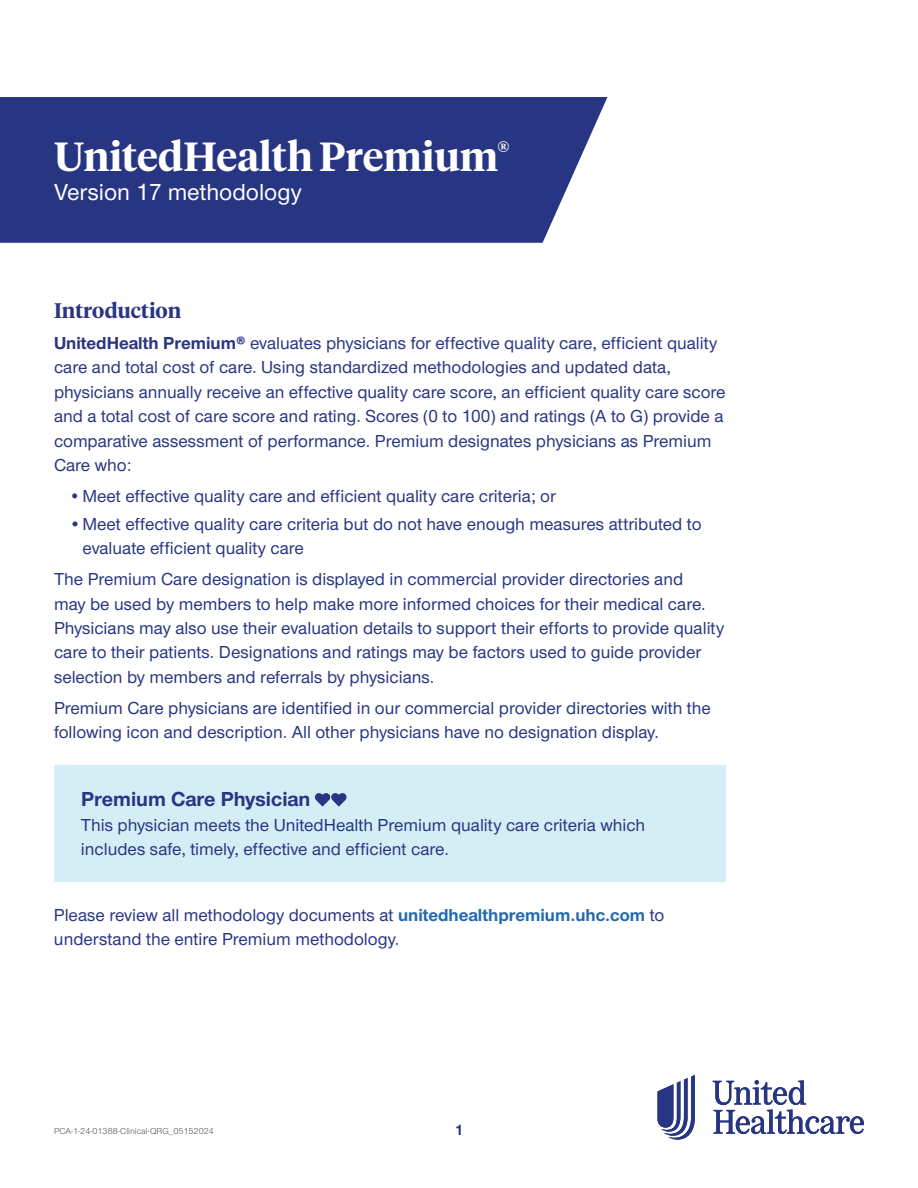
<style>
.page{position:relative;width:918px;height:1188px;background:#fff}
.page>*{position:absolute;margin:0;border:0;box-sizing:border-box;transform-origin:0 0}
.t1{font:600 40.5px "UHC Serif Headline";color:#fff}
.t2{font:500 24px "UHC Sans";color:#fff}
.t3{font:700 21px "UHC Sans";color:#283582}
.t4{font:600 21px "UHC Serif Headline";color:#283582}
.t5{font:500 18px/24.3px "UHC Sans";color:#283582}
.t6{font:700 15px "UHC Sans";color:#293682}
.t7{font:9px "UHC Sans";color:#57585a}
.s1{font-weight:700}
.s2{font-weight:700;color:#2468ae}
</style>
<div class="page">
<div style="left:0;top:97px;width:607px;height:146px;background:#283582"></div>
<svg style="left:657px;top:1075px;width:38px;height:65px"></svg>
<svg style="left:713px;top:1080px;width:151px;height:54px"></svg>
<div style="left:54px;top:765px;width:672px;height:117px;background:#d5eef5"></div>
<svg style="left:315px;top:793px;width:32px;height:13px"></svg>
<h1 class="t1" style="left:54px;top:129px;width:457px">UnitedHealth Premium<sup>®</sup></h1>
<h2 class="t2" style="left:54px;top:176px;width:249px">Version 17 methodology</h2>
<p class="t4" style="left:54px;top:296px;width:129px">Introduction</p>
<p class="t5" style="left:54px;top:330px;width:673px"><span class="s1">UnitedHealth Premium®</span> evaluates physicians for effective quality care, efficient quality care and total cost of care. Using standardized methodologies and updated data, physicians annually receive an effective quality care score, an efficient quality care score and a total cost of care score and rating. Scores (0 to 100) and ratings (A to G) provide a comparative assessment of performance. Premium designates physicians as Premium Care who:</p>
<p class="t5" style="left:69px;top:483px;width:488px">•Meet effective quality care and efficient quality care criteria; or</p>
<p class="t5" style="left:82px;top:511px;width:621px;text-indent:-14px">•Meet effective quality care criteria but do not have enough measures attributed to evaluate efficient quality care</p>
<p class="t5" style="left:54px;top:566px;width:672px">The Premium Care designation is displayed in commercial provider directories and<br>may be used by members to help make more informed choices for their medical care.<br>Physicians may also use their evaluation details to support their efforts to provide quality care to their patients. Designations and ratings may be factors used to guide provider selection by members and referrals by physicians.</p>
<p class="t5" style="left:54px;top:695px;width:658px">Premium Care physicians are identified in our commercial provider directories with the following icon and description. All other physicians have no designation display.</p>
<p class="t3" style="left:81px;top:785px;width:231px">Premium Care Physician</p>
<p class="t5" style="left:81px;top:812px;width:566px">This physician meets the UnitedHealth Premium quality care criteria which includes safe, timely, effective and efficient care.</p>
<p class="t5" style="left:54px;top:902px;width:612px">Please review all methodology documents at <span class="s2">unitedhealthpremium.uhc.com</span> to understand the entire Premium methodology.</p>
<p class="t7" style="left:54px;top:1125px;width:161px">PCA-1-24-01388-Clinical-QRG_05152024</p>
<p class="t6" style="left:455px;top:1120px;width:10px">1</p>
</div>
